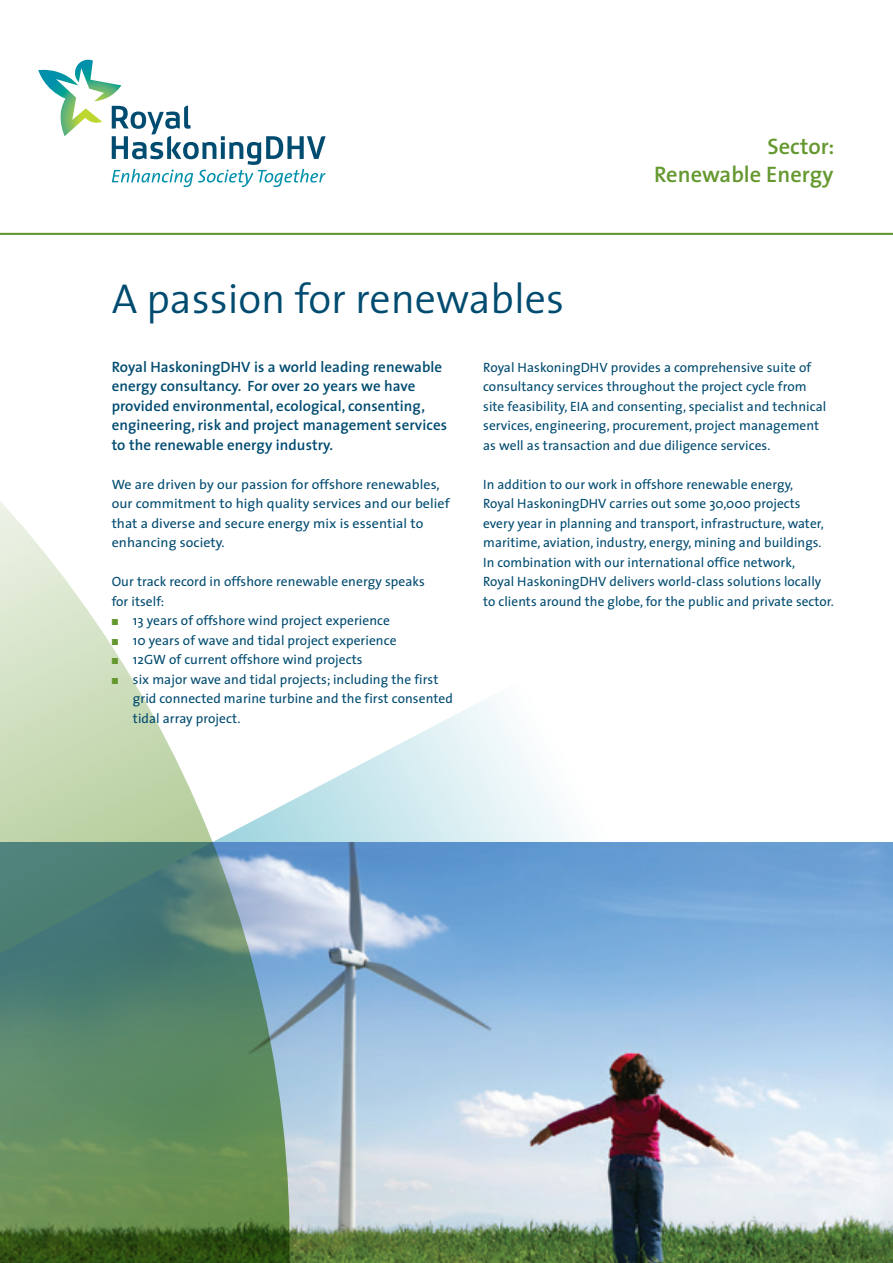
<style>
.page{position:relative;width:893px;height:1263px;background:#fff}
.page>*{position:absolute;margin:0;border:0;box-sizing:border-box;transform-origin:0 0}
.Insert_sheet_Main_He{font:300 42px "The Sans";color:#004b70}
.Insert_sheet_Sector{font:600 22.5px/28.5px "The Sans";color:#64982f;text-align:right}
.Insert_sheet_intro{font:600 15px/19.5px "The Sans";letter-spacing:.005em;color:#004b70}
.Insert_sheet_Body_Te{font:13.5px/19.5px "The Sans";letter-spacing:.005em;color:#004b70}
.Insert_Body_list{font:13.5px/19.5px "The Sans";letter-spacing:.005em;color:#004b70}
.Insert_sheet_Body_Te-2{font:13.5px/19.5px "The Sans";letter-spacing:.005em;color:#004b70;scale:1.04 1}
.s1{color:#64982f}
</style>
<div class="page">
<img style="left:291px;top:842px;width:602px;height:421px">
<svg style="left:0;top:501px;width:291px;height:762px"></svg>
<svg style="left:213px;top:595px;width:360px;height:247px"></svg>
<hr style="left:0;top:233px;width:893px;height:2px;background:#64982f">
<svg style="left:38px;top:60px;width:288px;height:127px"></svg>
<p class="Insert_sheet_Sector" style="left:654px;top:132px;width:182px">Sector:<br>Renewable Energy</p>
<p class="Insert_sheet_Main_He" style="left:112px;top:272px;width:454px">A passion for renewables</p>
<p class="Insert_sheet_intro" style="left:112px;top:357px;width:337px">Royal HaskoningDHV is a world leading renewable energy consultancy. For over 20 years we have provided environmental, ecological, consenting, engineering, risk and project management services to the renewable energy industry.</p>
<p class="Insert_sheet_Body_Te-2" style="left:112px;top:474px;width:327px">We are driven by our passion for offshore renewables, our commitment to high quality services and our belief that a diverse and secure energy mix is essential to enhancing society.</p>
<p class="Insert_sheet_Body_Te" style="left:112px;top:572px;width:315px">Our track record in offshore renewable energy speaks for itself:</p>
<p class="Insert_Body_list" style="left:112px;top:611px;width:280px"><span class="s1">■</span> 13 years of offshore wind project experience</p>
<p class="Insert_Body_list" style="left:112px;top:630px;width:286px"><span class="s1">■</span> 10 years of wave and tidal project experience</p>
<p class="Insert_Body_list" style="left:112px;top:650px;width:253px"><span class="s1">■</span> 12GW of current offshore wind projects</p>
<p class="Insert_Body_list" style="left:133px;top:669px;width:321px;text-indent:-21px"><span class="s1">■</span> six major wave and tidal projects; including the first grid connected marine turbine and the first consented tidal array project.</p>
<p class="Insert_sheet_Body_Te" style="left:483px;top:357px;width:345px">Royal HaskoningDHV provides a comprehensive suite of consultancy services throughout the project cycle from site feasibility, EIA and consenting, specialist and technical services, engineering, procurement, project management as well as transaction and due diligence services.</p>
<p class="Insert_sheet_Body_Te" style="left:483px;top:474px;width:352px">In addition to our work in offshore renewable energy,<br>Royal HaskoningDHV carries out some 30,000 projects every year in planning and transport, infrastructure, water, maritime, aviation, industry, energy, mining and buildings.<br>In combination with our international office network,<br>Royal HaskoningDHV delivers world-class solutions locally to clients around the globe, for the public and private sector.</p>
</div>
